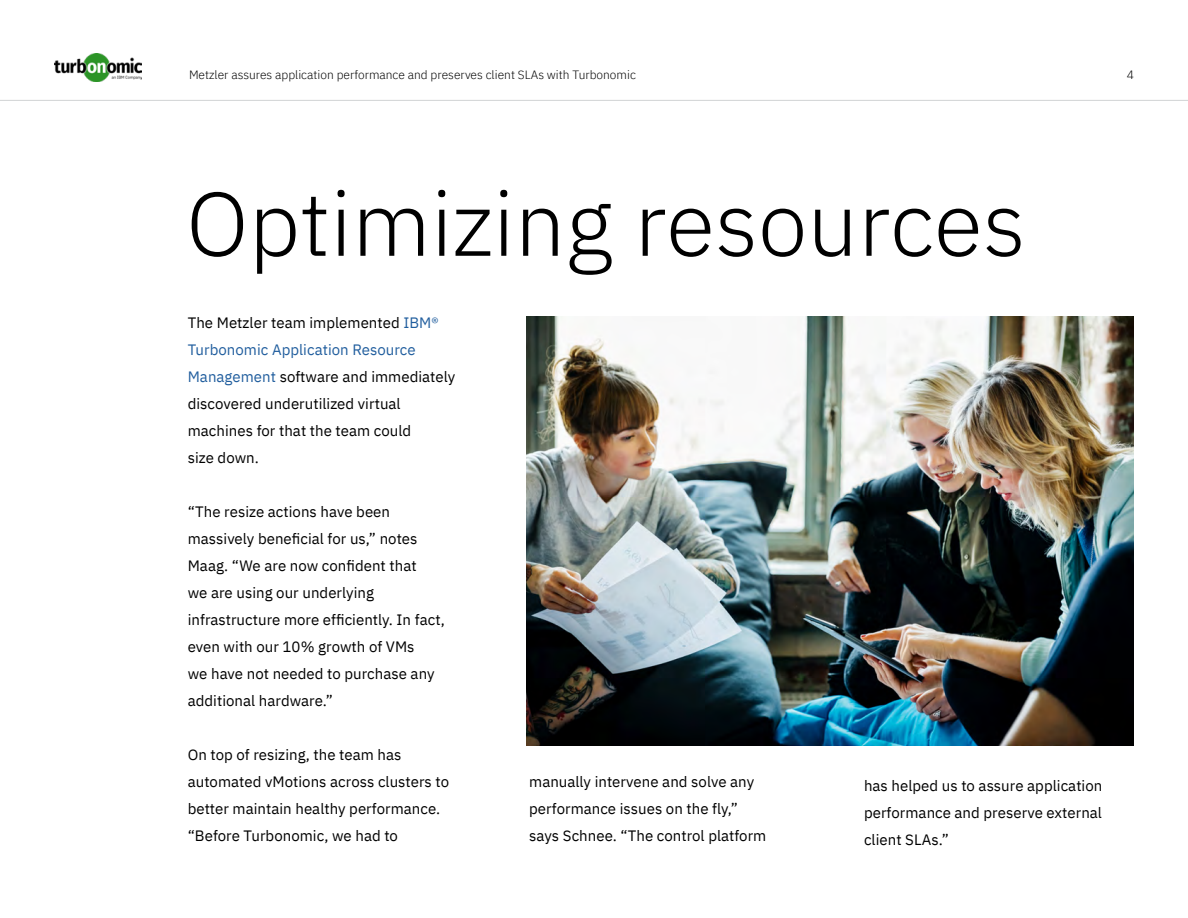
<style>
.page{position:relative;width:1188px;height:918px;background:#fff}
.page>*{position:absolute;margin:0;border:0;box-sizing:border-box;transform-origin:0 0}
.t1{font:300 90px "IBM Plex Sans";color:#000}
.t2{font:15px/27px "IBM Plex Sans";letter-spacing:.005em;color:#000}
.t3{font:300 12px "IBM Plex Sans";color:#000101}
.s1{color:#215e9e}
</style>
<div class="page">
<hr style="left:0;top:100px;width:1188px;height:1px;background:#d1d3d4">
<img style="left:54px;top:54px;width:87px;height:27px">
<img style="left:526px;top:316px;width:608px;height:429px">
<p class="t3" style="left:189px;top:66px;width:448px">Metzler assures application performance and preserves client SLAs with Turbonomic</p>
<p class="t3" style="left:1127px;top:66px;width:9px">4</p>
<h1 class="t1" style="left:186px;top:156px;width:841px">Optimizing resources</h1>
<p class="t2" style="left:188px;top:308px;width:269px">The Metzler team implemented <span class="s1">IBM®<br>Turbonomic Application Resource<br>Management</span> software and immediately discovered underutilized virtual machines for that the team could<br>size down.</p>
<p class="t2" style="left:188px;top:497px;width:259px">“The resize actions have been massively beneficial for us,” notes<br>Maag. “We are now confident that<br>we are using our underlying infrastructure more efficiently. In fact, even with our 10% growth of VMs<br>we have not needed to purchase any additional hardware.”</p>
<p class="t2" style="left:188px;top:740px;width:263px">On top of resizing, the team has automated vMotions across clusters to better maintain healthy performance. “Before Turbonomic, we had to</p>
<p class="t2" style="left:529px;top:767px;width:239px">manually intervene and solve any performance issues on the fly,” says Schnee. “The control platform</p>
<p class="t2" style="left:864px;top:770px;width:240px;text-align:justify">has helped us to assure application performance and preserve external client SLAs.”</p>
</div>
